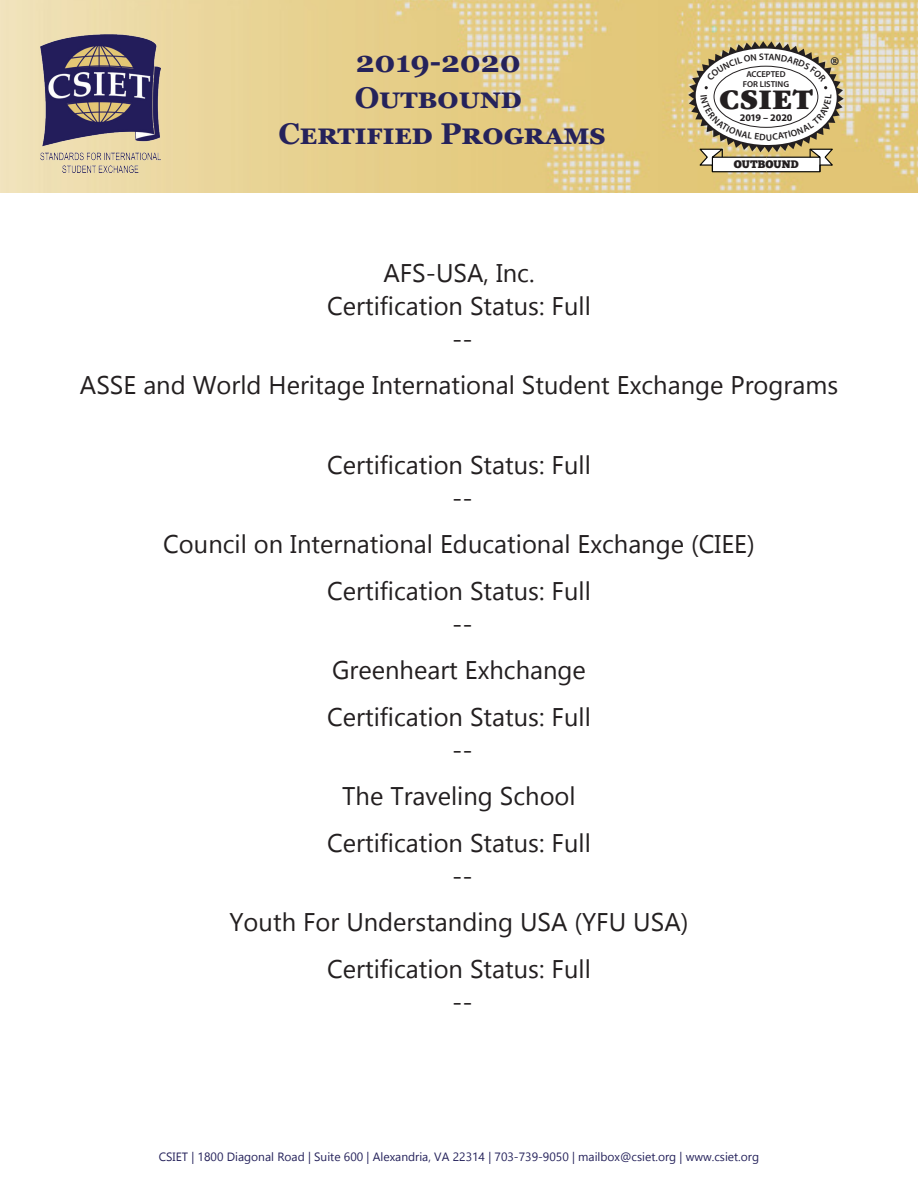
<style>
.page{position:relative;width:918px;height:1188px;background:#fff}
.page>*{position:absolute;margin:0;border:0;box-sizing:border-box;transform-origin:0 0}
.t1{font:700 30px/36px "Georgia";color:#25225b}
.t2{font:29.7px "ITC Garamond Std Ult";letter-spacing:.005em;color:#231f20}
.t3{font:25.5px/33px "Gadugi";color:#231f20;text-align:center}
.t4{font:12px "Gadugi";color:#25225b}
.t5{font:10.95px "Chunk Five";letter-spacing:.01em;color:#231f20}
.t6{font:10.95px "ITC Garamond Std Ult";color:#231f20}
.t7{font:700 10.2px "Myriad Pro";letter-spacing:-.01em;color:#231f20}
.t8{font:600 8.55px/9.3px "Myriad Pro";color:#231f20;text-align:center}
</style>
<div class="page">
<img style="left:0;top:0;width:918px;height:193px">
<img style="left:40px;top:35px;width:121px;height:137px">
<svg style="left:688px;top:41px;width:156px;height:131px"></svg>
<p class="t1" style="left:355px;top:43px;width:169px">2019-2020<br>Outbound</p>
<p class="t1" style="left:279px;top:115px;width:329px">Certified Programs</p>
<p class="t8" style="left:743px;top:70px;width:48px">ACCEPTED<br>FOR LISTING</p>
<p class="t7" style="left:740px;top:111px;width:54px">2019 – 2020</p>
<p class="t2" style="left:719px;top:83px;width:95px">CSIET</p>
<p class="t5" style="left:734px;top:158px;width:67px">OUTBOUND</p>
<p class="t6" style="left:830px;top:55px;width:10px">®</p>
<p class="t3" style="left:327px;top:256px;width:265px">AFS-USA, Inc.<br>Certification Status: Full --</p>
<p class="t3" style="left:80px;top:369px;width:760px">ASSE and World Heritage International Student Exchange Programs</p>
<p class="t3" style="left:327px;top:448px;width:265px">Certification Status: Full --</p>
<p class="t3" style="left:163px;top:528px;width:593px">Council on International Educational Exchange (CIEE)</p>
<p class="t3" style="left:327px;top:574px;width:265px">Certification Status: Full --</p>
<p class="t3" style="left:332px;top:654px;width:255px">Greenheart Exhchange</p>
<p class="t3" style="left:327px;top:700px;width:265px">Certification Status: Full --</p>
<p class="t3" style="left:342px;top:780px;width:235px">The Traveling School</p>
<p class="t3" style="left:327px;top:826px;width:265px">Certification Status: Full --</p>
<p class="t3" style="left:230px;top:906px;width:460px">Youth For Understanding USA (YFU USA)</p>
<p class="t3" style="left:327px;top:952px;width:265px">Certification Status: Full --</p>
<p class="t4" style="left:159px;top:1150px;width:602px">CSIET | 1800 Diagonal Road | Suite 600 | Alexandria, VA 22314 | 703-739-9050 | mailbox@csiet.org | www.csiet.org</p>
</div>
